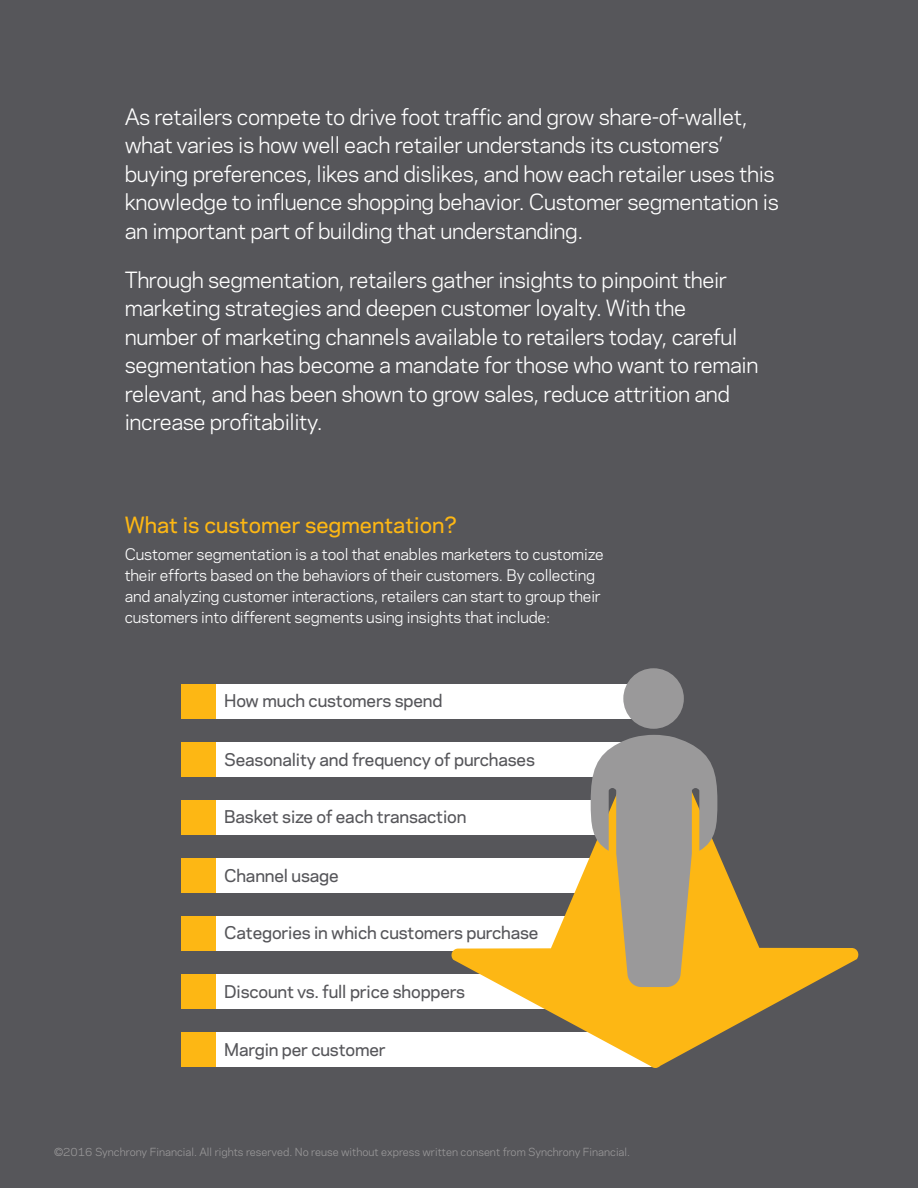
<style>
.page{position:relative;width:918px;height:1188px;background:#56565a}
.page>*{position:absolute;margin:0;border:0;box-sizing:border-box;transform-origin:0 0}
.t1{font:21px/28.5px "Polaris";letter-spacing:-.02em;color:#fff}
.t2{font:500 21px "Polaris";color:#fdb714}
.t3{font:500 16.5px "Polaris";letter-spacing:-.01em;color:#56565a}
.t4{font:15px/21px "Polaris";letter-spacing:-.01em;color:#fff}
.t5{font:10.5px "Polaris";color:#9a999a}
</style>
<div class="page">
<div style="left:211px;top:685px;width:433px;height:34px;background:#fff"></div>
<div style="left:181px;top:685px;width:35px;height:34px;background:#fdb714"></div>
<div style="left:211px;top:800px;width:386px;height:35px;background:#fff"></div>
<div style="left:181px;top:800px;width:35px;height:35px;background:#fdb714"></div>
<div style="left:211px;top:916px;width:380px;height:35px;background:#fff"></div>
<div style="left:181px;top:916px;width:35px;height:35px;background:#fdb714"></div>
<div style="left:211px;top:742px;width:440px;height:35px;background:#fff"></div>
<div style="left:181px;top:742px;width:35px;height:35px;background:#fdb714"></div>
<div style="left:211px;top:858px;width:392px;height:35px;background:#fff"></div>
<div style="left:181px;top:858px;width:35px;height:35px;background:#fdb714"></div>
<div style="left:211px;top:974px;width:380px;height:34px;background:#fff"></div>
<div style="left:181px;top:974px;width:35px;height:34px;background:#fdb714"></div>
<div style="left:211px;top:1032px;width:441px;height:34px;background:#fff"></div>
<div style="left:181px;top:1032px;width:35px;height:34px;background:#fdb714"></div>
<svg style="left:451px;top:792px;width:408px;height:276px"></svg>
<div style="left:623px;top:668px;width:61px;height:61px;background:#9a999a;border-radius:50%"></div>
<svg style="left:591px;top:735px;width:126px;height:252px;background:#b6a171"></svg>
<p class="t1" style="left:125px;top:101px;width:656px">As retailers compete to drive foot traffic and grow share-of-wallet, what varies is how well each retailer understands its customers’ buying preferences, likes and dislikes, and how each retailer uses this knowledge to influence shopping behavior. Customer segmentation is an important part of building that understanding.</p>
<p class="t1" style="left:125px;top:264px;width:635px">Through segmentation, retailers gather insights to pinpoint their marketing strategies and deepen customer loyalty. With the number of marketing channels available to retailers today, careful segmentation has become a mandate for those who want to remain relevant, and has been shown to grow sales, reduce attrition and increase profitability.</p>
<p class="t2" style="left:125px;top:509px;width:334px">What is customer segmentation?</p>
<p class="t4" style="left:125px;top:543px;width:481px">Customer segmentation is a tool that enables marketers to customize their efforts based on the behaviors of their customers. By collecting and analyzing customer interactions, retailers can start to group their customers into different segments using insights that include:</p>
<p class="t3" style="left:224px;top:688px;width:220px">How much customers spend</p>
<p class="t3" style="left:224px;top:747px;width:312px">Seasonality and frequency of purchases</p>
<p class="t3" style="left:224px;top:805px;width:244px">Basket size of each transaction</p>
<p class="t3" style="left:224px;top:864px;width:116px">Channel usage</p>
<p class="t3" style="left:224px;top:921px;width:316px">Categories in which customers purchase</p>
<p class="t3" style="left:224px;top:979px;width:243px">Discount vs. full price shoppers</p>
<p class="t3" style="left:224px;top:1037px;width:163px">Margin per customer</p>
<p class="t5" style="left:54px;top:1144px;width:578px">©2016 Synchrony Financial. All rights reserved. No reuse without express written consent from Synchrony Financial.</p>
</div>
